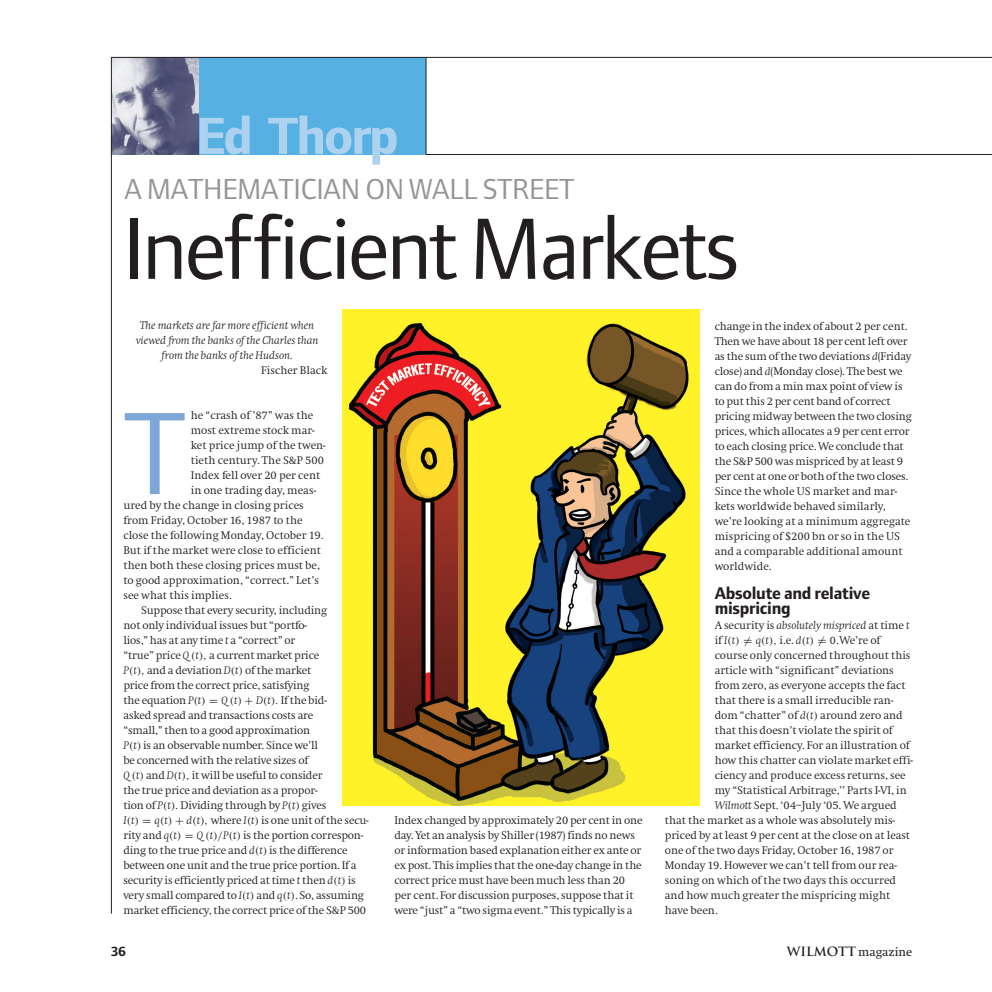
<style>
.page{position:relative;width:992px;height:992px;background:#fff}
.page>*{position:absolute;margin:0;border:0;box-sizing:border-box;transform-origin:0 0}
.t1{font:121.38px "Foundry Form Sans";color:#7ca7d8}
.t2{font:90px "Foundry Form Sans";letter-spacing:-.03em;color:#231f20}
.t3{font:700 53.88px "Foundry Form Sans";letter-spacing:-.04em;color:#acd2ef}
.t4{font:30px "Foundry Form Sans";letter-spacing:-.01em;color:#939598}
.t5{font:700 17.5px/15px "Foundry Form Sans";letter-spacing:-.015em;color:#231f20}
.t6{font:700 13.75px "Foundry Form Sans";color:#231f20}
.t7{font:12.5px "Swift EF";color:#231f20}
.t8{font:300 11.5px/15px "Swift EF";letter-spacing:-.015em;color:#231f20}
.t9{font:italic 300 11.5px/15px "Swift EF";color:#231f20;text-align:center}
.s1{font-style:italic;font-size:11.25px}
.s2{font-family:"MTMI";font-weight:400;font-size:11.25px}
.s3{font-family:"MTSYN";font-weight:400;font-size:11.25px}
.s4{font-style:italic}
.s5{font-size:11.25px}
.s6{font-style:normal}
.s7{font-family:"Trajan";font-weight:700}
</style>
<div class="page">
<hr style="left:111px;top:154px;width:880px;height:1px;background:#231f20">
<img style="left:112px;top:58px;width:88px;height:96px">
<div style="left:200px;top:57px;width:226px;height:97px;background:#57b0e2"></div>
<hr style="left:111px;top:57px;width:880px;height:1px;background:#231f20">
<hr style="left:111px;top:57px;width:1px;height:856px;background:#231f20">
<hr style="left:426px;top:57px;width:1px;height:97px;background:#231f20">
<img style="left:342px;top:309px;width:357px;height:496px">
<h3 class="t3" style="left:196px;top:115px;width:204px">Ed Thorp</h3>
<h3 class="t4" style="left:125px;top:177px;width:451px">A MATHEMATICIAN ON WALL STREET</h3>
<h2 class="t2" style="left:122px;top:216px;width:618px">Inefficient Markets</h2>
<p class="t9" style="left:136px;top:318px;width:184px">The markets are far more efficient when viewed from the banks of the Charles than from the banks of the Hudson.</p>
<p class="t8" style="left:261px;top:363px;width:68px">Fischer Black</p>
<h1 class="t1" style="left:123px;top:409px;width:64px">T</h1>
<p class="t8" style="left:191px;top:408px;width:124px">he “crash of ’87” was the</p>
<p class="t8" style="left:191px;top:423px;width:125px">most extreme stock mar-</p>
<p class="t8" style="left:191px;top:438px;width:136px">ket price jump of the twen-</p>
<p class="t8" style="left:191px;top:453px;width:135px">tieth century. The S&amp;P 500</p>
<p class="t8" style="left:191px;top:468px;width:131px">Index fell over 20 per cent</p>
<p class="t8" style="left:191px;top:483px;width:127px">in one trading day, meas-</p>
<p class="t8" style="left:123px;top:498px;width:182px">ured by the change in closing prices</p>
<p class="t8" style="left:123px;top:513px;width:181px">from Friday, October 16, 1987 to the</p>
<p class="t8" style="left:123px;top:528px;width:202px">close the following Monday, October 19.</p>
<p class="t8" style="left:123px;top:543px;width:199px">But if the market were close to efficient</p>
<p class="t8" style="left:123px;top:558px;width:198px">then both these closing prices must be,</p>
<p class="t8" style="left:123px;top:573px;width:197px">to good approximation, “correct.” Let’s</p>
<p class="t8" style="left:123px;top:588px;width:110px">see what this implies.</p>
<p class="t8" style="left:141px;top:603px;width:188px">Suppose that every security, including</p>
<p class="t8" style="left:123px;top:618px;width:185px">not only individual issues but “portfo-</p>
<p class="t8" style="left:123px;top:633px;width:173px">lios,” has at any time <span class="s1">t</span> a “correct” or</p>
<p class="t8" style="left:123px;top:648px;width:197px">“true” price <span class="s1">Q</span> <span class="s2">(</span><span class="s1">t</span><span class="s2">),</span> a current market price</p>
<p class="t8" style="left:123px;top:663px;width:189px"><span class="s1">P</span><span class="s2">(</span><span class="s1">t</span><span class="s2">),</span> and a deviation <span class="s1">D</span><span class="s2">(</span><span class="s1">t</span><span class="s2">)</span> of the market</p>
<p class="t8" style="left:123px;top:678px;width:188px">price from the correct price, satisfying</p>
<p class="t8" style="left:123px;top:693px;width:205px">the equation <span class="s1">P</span><span class="s2">(</span><span class="s1">t</span><span class="s2">)</span> <span class="s3">=</span> <span class="s1">Q</span> <span class="s2">(</span><span class="s1">t</span><span class="s2">)</span> <span class="s3">+</span> <span class="s1">D</span><span class="s2">(</span><span class="s1">t</span><span class="s2">).</span> If the bid-</p>
<p class="t8" style="left:123px;top:708px;width:191px">asked spread and transactions costs are</p>
<p class="t8" style="left:123px;top:723px;width:188px">“small,” then to a good approximation</p>
<p class="t8" style="left:123px;top:738px;width:196px"><span class="s1">P</span><span class="s2">(</span><span class="s1">t</span><span class="s2">)</span> is an observable number. Since we’ll</p>
<p class="t8" style="left:123px;top:753px;width:186px">be concerned with the relative sizes of</p>
<p class="t8" style="left:123px;top:768px;width:200px"><span class="s1">Q</span> <span class="s2">(</span><span class="s1">t</span><span class="s2">)</span> and <span class="s1">D</span><span class="s2">(</span><span class="s1">t</span><span class="s2">),</span> it will be useful to consider</p>
<p class="t8" style="left:123px;top:783px;width:195px">the true price and deviation as a propor-</p>
<p class="t8" style="left:123px;top:798px;width:204px">tion of <span class="s1">P</span><span class="s2">(</span><span class="s1">t</span><span class="s2">).</span> Dividing through by <span class="s1">P</span><span class="s2">(</span><span class="s1">t</span><span class="s2">)</span> gives</p>
<p class="t8" style="left:123px;top:813px;width:247px"><span class="s1">I</span><span class="s2">(</span><span class="s1">t</span><span class="s2">)</span> <span class="s3">=</span> <span class="s1">q</span><span class="s2">(</span><span class="s1">t</span><span class="s2">)</span> <span class="s3">+</span> <span class="s1">d</span><span class="s2">(</span><span class="s1">t</span><span class="s2">),</span> where <span class="s1">I</span><span class="s2">(</span><span class="s1">t</span><span class="s2">)</span> is one unit of the secu-</p>
<p class="t8" style="left:123px;top:828px;width:241px">rity and <span class="s1">q</span><span class="s2">(</span><span class="s1">t</span><span class="s2">)</span> <span class="s3">=</span> <span class="s1">Q</span> <span class="s2">(</span><span class="s1">t</span><span class="s2">)/</span><span class="s1">P</span><span class="s2">(</span><span class="s1">t</span><span class="s2">)</span> is the portion correspon-</p>
<p class="t8" style="left:123px;top:843px;width:226px">ding to the true price and <span class="s1">d</span><span class="s2">(</span><span class="s1">t</span><span class="s2">)</span> is the difference</p>
<p class="t8" style="left:123px;top:858px;width:235px">between one unit and the true price portion. If a</p>
<p class="t8" style="left:123px;top:873px;width:234px">security is efficiently priced at time <span class="s4">t</span> then <span class="s1">d</span><span class="s2">(</span><span class="s1">t</span><span class="s2">)</span> is</p>
<p class="t8" style="left:123px;top:888px;width:242px">very small compared to <span class="s1">I</span><span class="s2">(</span><span class="s1">t</span><span class="s2">)</span> and <span class="s1">q</span><span class="s2">(</span><span class="s1">t</span><span class="s2">)</span>. So, assuming</p>
<p class="t8" style="left:123px;top:903px;width:244px">market efficiency, the correct price of the S&amp;P 500</p>
<p class="t8" style="left:394px;top:813px;width:250px">Index changed by approximately 20 per cent in one day. Yet an analysis by Shiller (1987) finds no news or information based explanation either ex ante or ex post. This implies that the one-day change in the correct price must have been much less than 20 per cent. For discussion purposes, suppose that it were “just” a “two sigma event.” This typically is a</p>
<p class="t8" style="left:714px;top:319px;width:199px">change in the index of about 2 per cent.<br>Then we have about 18 per cent left over as the sum of the two deviations <span class="s1">d</span>(Friday close) and <span class="s1">d</span>(Monday close). The best we can do from a min max point of view is to put this 2 per cent band of correct pricing midway between the two closing prices, which allocates a 9 per cent error to each closing price. We conclude that the S&amp;P 500 was mispriced by at least 9 per cent at one or both of the two closes.<br>Since the whole US market and mar&shy;kets worldwide behaved similarly, we’re looking at a minimum aggregate mispricing of <span class="s5">$</span>200 bn or so in the US and a comparable additional amount worldwide.</p>
<h3 class="t5" style="left:714px;top:587px;width:157px">Absolute and relative mispricing</h3>
<p class="t9" style="left:714px;top:619px;width:196px"><span class="s6">A security is</span> absolutely mispriced <span class="s6">at time</span> <span class="s5">t</span></p>
<p class="t8" style="left:714px;top:634px;width:167px">if <span class="s1">I</span><span class="s2">(</span><span class="s1">t</span><span class="s2">)</span> <span class="s3">-=</span> <span class="s1">q</span><span class="s2">(</span><span class="s1">t</span><span class="s2">),</span> i.e. <span class="s1">d</span><span class="s2">(</span><span class="s1">t</span><span class="s2">)</span> <span class="s3">-=</span> <span class="s5">0</span><span class="s2">.</span>We’re of</p>
<p class="t8" style="left:714px;top:649px;width:197px">course only concerned throughout this</p>
<p class="t8" style="left:714px;top:664px;width:180px">article with “significant” deviations</p>
<p class="t8" style="left:714px;top:679px;width:192px">from zero, as everyone accepts the fact</p>
<p class="t8" style="left:714px;top:694px;width:180px">that there is a small irreducible ran-</p>
<p class="t8" style="left:714px;top:709px;width:190px">dom “chatter” of <span class="s1">d</span><span class="s2">(</span><span class="s1">t</span><span class="s2">)</span> around zero and</p>
<p class="t8" style="left:714px;top:724px;width:180px">that this doesn’t violate the spirit of</p>
<p class="t8" style="left:714px;top:739px;width:196px">market efficiency. For an illustration of</p>
<p class="t8" style="left:714px;top:754px;width:200px">how this chatter can violate market effi-</p>
<p class="t8" style="left:714px;top:769px;width:192px">ciency and produce excess returns, see</p>
<p class="t8" style="left:714px;top:784px;width:194px">my “Statistical Arbitrage,’’ Parts I-VI, in</p>
<p class="t8" style="left:714px;top:799px;width:184px"><span class="s4">Wilmott</span> Sept. ‘04–July ‘05. We argued</p>
<p class="t8" style="left:664px;top:814px;width:231px">that the market as a whole was absolutely mis-</p>
<p class="t8" style="left:664px;top:829px;width:247px">priced by at least 9 per cent at the close on at least</p>
<p class="t8" style="left:664px;top:844px;width:230px">one of the two days Friday, October 16, 1987 or</p>
<p class="t8" style="left:664px;top:859px;width:233px">Monday 19. However we can’t tell from our rea-</p>
<p class="t8" style="left:664px;top:874px;width:233px">soning on which of the two days this occurred</p>
<p class="t8" style="left:664px;top:889px;width:227px">and how much greater the mispricing might</p>
<p class="t8" style="left:664px;top:904px;width:54px">have been.</p>
<p class="t6" style="left:111px;top:946px;width:16px">36</p>
<p class="t7" style="left:786px;top:947px;width:127px"><span class="s7">Wilmott</span> magazine</p>
</div>
